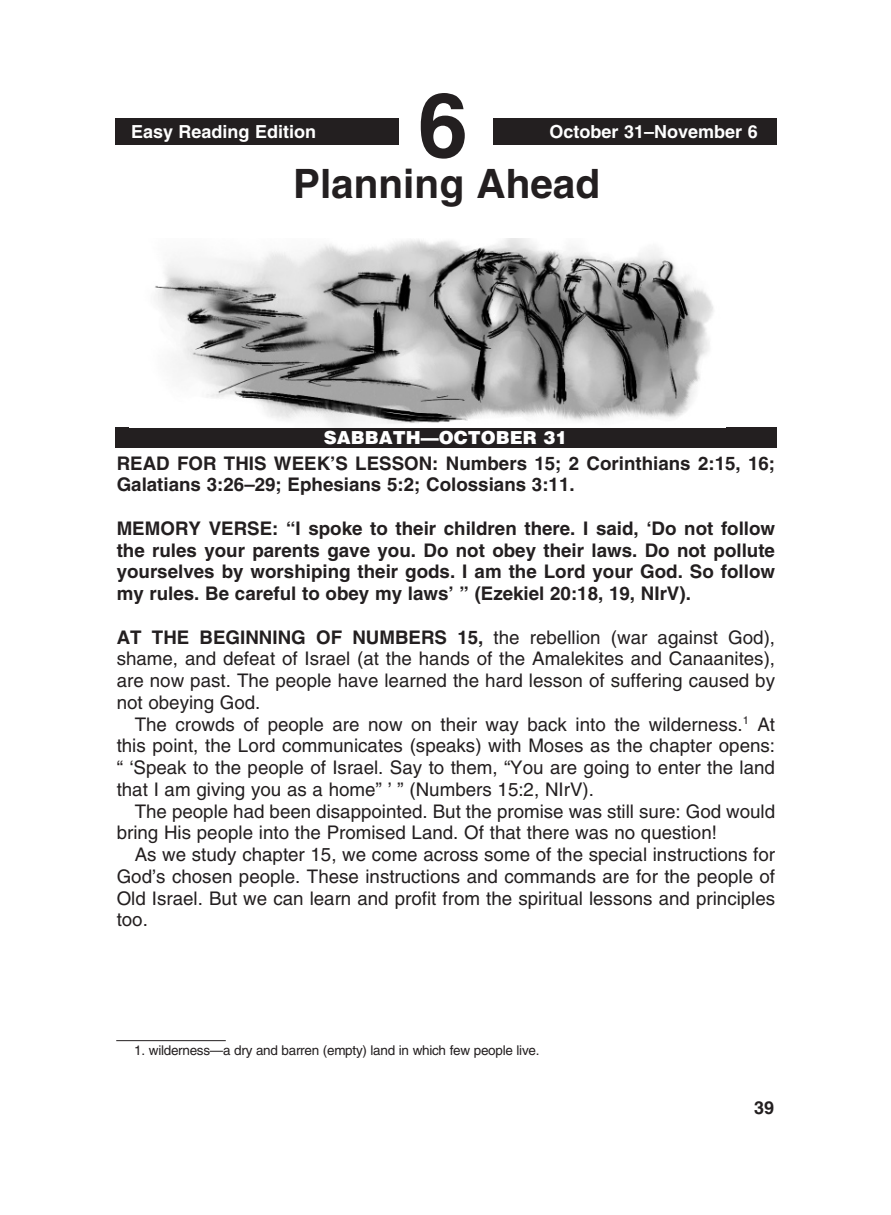
<style>
.page{position:relative;width:891px;height:1215px;background:#fff}
.page>*{position:absolute;margin:0;border:0;box-sizing:border-box;transform-origin:0 0}
.t1{font:700 90px "Helvetica";color:#231f20}
._0-Lesson_Title{font:700 40.5px "Helvetica";color:#231f20}
._1-Body{font:18.75px/21.8px "Helvetica";color:#231f20;text-align:justify}
._4-Body_X_indent_bol{font:700 18.75px/21.8px "Helvetica";color:#231f20}
._3-Body_X_indent{font:18.75px/21.8px "Helvetica";color:#231f20;text-align:justify}
.t2{font:700 18px "Helvetica";color:#fff}
.t3{font:900 18px "Helvetica";color:#fff}
.t4{font:700 18px "Helvetica";color:#231f20}
._6-Footnotes_rule{font:13.5px "Helvetica";letter-spacing:-.02em;color:#231f20}
.s1{font-weight:700}
</style>
<div class="page">
<div style="left:115px;top:118px;width:661px;height:27px;background:#231f20"></div>
<div style="left:399px;top:83px;width:93px;height:73px;background:#fff"></div>
<div style="left:115px;top:428px;width:661px;height:20px;background:#231f20"></div>
<img style="left:155px;top:239px;width:558px;height:188px">
<hr style="left:116px;top:1040px;width:110px;height:1px;background:#231f20">
<p class="t2" style="left:131px;top:120px;width:187px">Easy Reading Edition</p>
<p class="t1" style="left:418px;top:70px;width:52px">6</p>
<p class="t2" style="left:550px;top:120px;width:210px">October 31–November 6</p>
<p class="_0-Lesson_Title" style="left:293px;top:159px;width:309px">Planning Ahead</p>
<p class="t3" style="left:324px;top:425px;width:245px">SABBATH—OCTOBER 31</p>
<p class="_4-Body_X_indent_bol" style="left:117px;top:452px;width:660px">READ FOR THIS WEEK’S LESSON: Numbers 15; 2 Corinthians 2:15, 16;<br>Galatians 3:26–29; Ephesians 5:2; Colossians 3:11.</p>
<p class="_4-Body_X_indent_bol" style="left:117px;top:517px;width:660px;text-align:justify">MEMORY VERSE: “I spoke to their children there. I said, ‘Do not follow the rules your parents gave you. Do not obey their laws. Do not pollute yourselves by worshiping their gods. I am the Lord your God. So follow my rules. Be careful to obey my laws’ ” (Ezekiel 20:18, 19, NIrV).</p>
<p class="_3-Body_X_indent" style="left:117px;top:626px;width:660px"><span class="s1">AT THE BEGINNING OF NUMBERS 15,</span> the rebellion (war against God), shame, and defeat of Israel (at the hands of the Amalekites and Canaanites), are now past. The people have learned the hard lesson of suffering caused by not obeying God.</p>
<p class="_1-Body" style="left:117px;top:713px;width:660px;text-indent:18px">The crowds of people are now on their way back into the wilderness. <sup>1</sup> At this point, the Lord communicates (speaks) with Moses as the chapter opens: “ ‘Speak to the people of Israel. Say to them, “You are going to enter the land that I am giving you as a home” ’ ” (Numbers 15:2, NIrV).</p>
<p class="_1-Body" style="left:117px;top:800px;width:660px;text-indent:18px">The people had been disappointed. But the promise was still sure: God would bring His people into the Promised Land. Of that there was no question!</p>
<p class="_1-Body" style="left:117px;top:844px;width:660px;text-indent:18px">As we study chapter 15, we come across some of the special instructions for God’s chosen people. These instructions and commands are for the people of Old Israel. But we can learn and profit from the spiritual lessons and principles too.</p>
<p class="_6-Footnotes_rule" style="left:134px;top:1042px;width:404px">1. wilderness—a dry and barren (empty) land in which few people live.</p>
<p class="t4" style="left:754px;top:1097px;width:22px">39</p>
</div>
